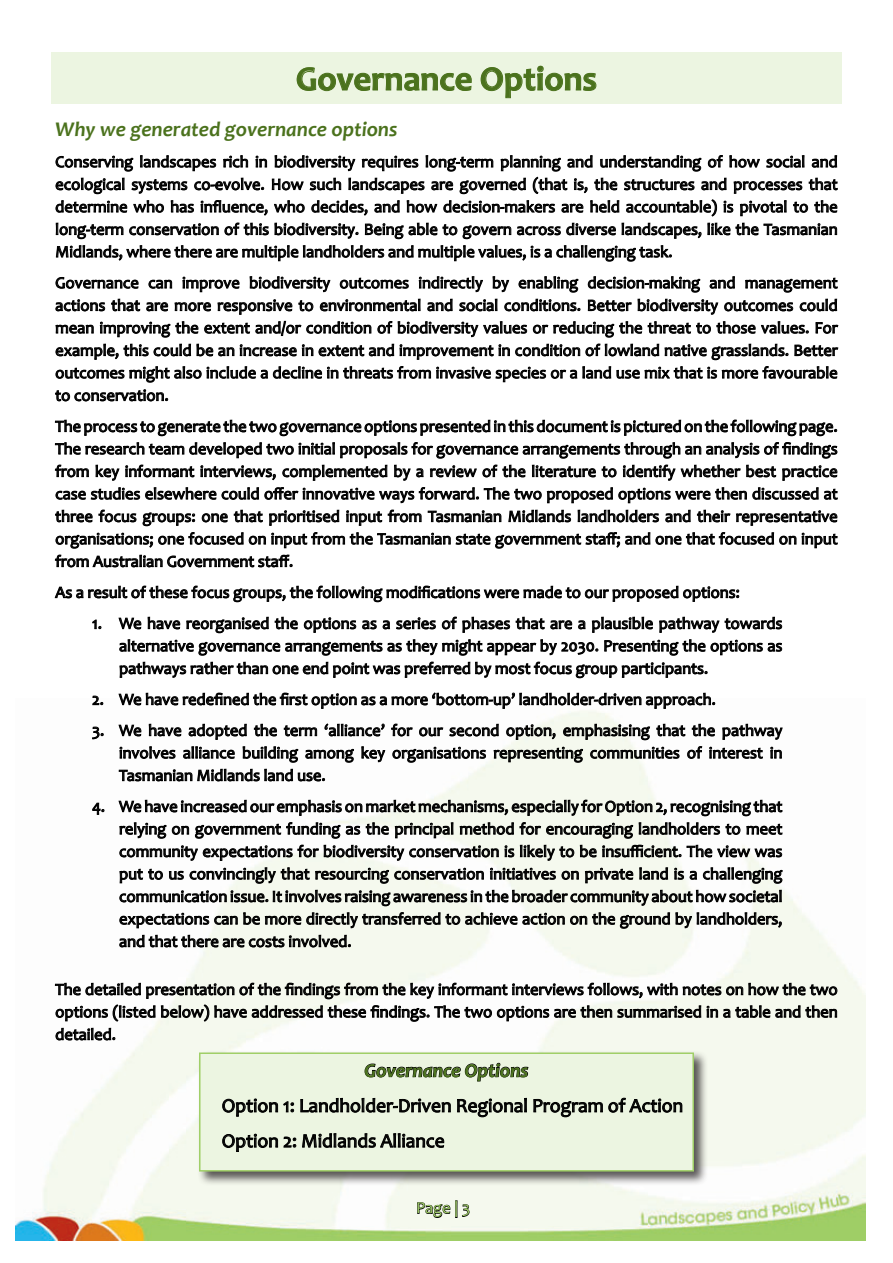
<style>
.page{position:relative;width:893px;height:1263px;background:#fff}
.page>*{position:absolute;margin:0;border:0;box-sizing:border-box;transform-origin:0 0}
.t1{font:700 34.5px "Candara";color:#4b721d}
.t2{font:italic 700 21px "Candara";color:#4b721d}
.t3{font:19.5px/35.2px "Candara";color:#000}
.t4{font:italic 700 19.5px "Candara";color:#4b721d}
.t5{font:16.5px/22.5px "Candara";color:#000;text-align:justify}
.t6{font:16.5px "Candara";color:#a0cf67}
</style>
<div class="page">
<img style="left:16px;top:702px;width:849px;height:539px">
<svg style="left:417px;top:1200px;width:53px;height:18px"></svg>
<div style="left:197px;top:1050px;width:511px;height:136px;background:#231f20;opacity:.75"></div>
<div style="left:200px;top:1053px;width:493px;height:118px;background:#ecf5e1"></div>
<svg style="left:364px;top:1062px;width:165px;height:20px"></svg>
<svg style="left:222px;top:1098px;width:72px;height:19px"></svg>
<svg style="left:300px;top:1098px;width:151px;height:15px"></svg>
<svg style="left:457px;top:1098px;width:70px;height:19px"></svg>
<svg style="left:533px;top:1097px;width:150px;height:20px"></svg>
<svg style="left:222px;top:1133px;width:222px;height:19px"></svg>
<div style="left:199px;top:1052px;width:495px;height:119px;border:2px solid #a0cf67"></div>
<svg style="left:55px;top:155px;width:783px;height:84px"></svg>
<svg style="left:56px;top:245px;width:616px;height:17px"></svg>
<svg style="left:55px;top:277px;width:84px;height:12px"></svg>
<svg style="left:55px;top:299px;width:50px;height:13px"></svg>
<svg style="left:111px;top:298px;width:29px;height:14px"></svg>
<svg style="left:146px;top:276px;width:435px;height:39px"></svg>
<svg style="left:588px;top:276px;width:250px;height:39px"></svg>
<svg style="left:55px;top:321px;width:783px;height:39px"></svg>
<svg style="left:55px;top:366px;width:783px;height:17px"></svg>
<svg style="left:55px;top:389px;width:113px;height:13px"></svg>
<svg style="left:55px;top:419px;width:782px;height:17px"></svg>
<svg style="left:55px;top:442px;width:783px;height:39px"></svg>
<svg style="left:55px;top:487px;width:783px;height:16px"></svg>
<svg style="left:55px;top:509px;width:140px;height:17px"></svg>
<svg style="left:202px;top:513px;width:26px;height:10px"></svg>
<svg style="left:234px;top:509px;width:29px;height:14px"></svg>
<svg style="left:269px;top:509px;width:71px;height:17px"></svg>
<svg style="left:346px;top:509px;width:156px;height:17px"></svg>
<svg style="left:508px;top:509px;width:63px;height:14px"></svg>
<svg style="left:577px;top:509px;width:82px;height:14px"></svg>
<svg style="left:665px;top:509px;width:26px;height:14px"></svg>
<svg style="left:697px;top:509px;width:141px;height:17px"></svg>
<svg style="left:55px;top:532px;width:783px;height:36px"></svg>
<svg style="left:55px;top:585px;width:684px;height:17px"></svg>
<svg style="left:92px;top:619px;width:10px;height:10px"></svg>
<svg style="left:118px;top:616px;width:62px;height:14px"></svg>
<svg style="left:186px;top:616px;width:112px;height:17px"></svg>
<svg style="left:304px;top:617px;width:86px;height:16px"></svg>
<svg style="left:396px;top:617px;width:40px;height:13px"></svg>
<svg style="left:442px;top:616px;width:130px;height:17px"></svg>
<svg style="left:578px;top:620px;width:8px;height:10px"></svg>
<svg style="left:592px;top:616px;width:61px;height:17px"></svg>
<svg style="left:659px;top:616px;width:123px;height:17px"></svg>
<svg style="left:119px;top:639px;width:663px;height:39px"></svg>
<svg style="left:92px;top:695px;width:12px;height:10px"></svg>
<svg style="left:118px;top:692px;width:597px;height:17px"></svg>
<svg style="left:92px;top:726px;width:12px;height:14px"></svg>
<svg style="left:118px;top:724px;width:24px;height:13px"></svg>
<svg style="left:149px;top:723px;width:33px;height:14px"></svg>
<svg style="left:188px;top:723px;width:59px;height:17px"></svg>
<svg style="left:254px;top:723px;width:23px;height:14px"></svg>
<svg style="left:284px;top:725px;width:33px;height:12px"></svg>
<svg style="left:324px;top:723px;width:61px;height:14px"></svg>
<svg style="left:391px;top:723px;width:22px;height:14px"></svg>
<svg style="left:419px;top:727px;width:24px;height:10px"></svg>
<svg style="left:449px;top:723px;width:50px;height:14px"></svg>
<svg style="left:506px;top:724px;width:50px;height:16px"></svg>
<svg style="left:563px;top:723px;width:87px;height:17px"></svg>
<svg style="left:656px;top:723px;width:59px;height:14px"></svg>
<svg style="left:722px;top:723px;width:61px;height:17px"></svg>
<svg style="left:361px;top:746px;width:24px;height:16px"></svg>
<svg style="left:392px;top:746px;width:94px;height:17px"></svg>
<svg style="left:493px;top:746px;width:90px;height:17px"></svg>
<svg style="left:590px;top:746px;width:90px;height:13px"></svg>
<svg style="left:687px;top:746px;width:15px;height:13px"></svg>
<svg style="left:709px;top:746px;width:54px;height:13px"></svg>
<svg style="left:770px;top:746px;width:12px;height:13px"></svg>
<svg style="left:118px;top:746px;width:236px;height:36px"></svg>
<svg style="left:92px;top:802px;width:13px;height:13px"></svg>
<svg style="left:118px;top:799px;width:665px;height:17px"></svg>
<svg style="left:119px;top:822px;width:664px;height:39px"></svg>
<svg style="left:119px;top:867px;width:664px;height:39px"></svg>
<svg style="left:119px;top:912px;width:663px;height:36px"></svg>
<svg style="left:55px;top:982px;width:783px;height:59px"></svg>
<div style="left:51px;top:52px;width:791px;height:51px;background:#ecf5e1"></div>
<svg style="left:296px;top:67px;width:176px;height:24px"></svg>
<svg style="left:480px;top:66px;width:117px;height:32px"></svg>
<h1 class="t1" style="left:296px;top:57px;width:303px">Governance Options</h1>
<p class="t2" style="left:55px;top:116px;width:344px">Why we generated governance options</p>
<p class="t5" style="left:55px;top:150px;width:784px">Conserving landscapes rich in biodiversity requires long-term planning and understanding of how social and ecological systems co-evolve. How such landscapes are governed (that is, the structures and processes that determine who has influence, who decides, and how decision-makers are held accountable) is pivotal to the long-term conservation of this biodiversity. Being able to govern across diverse landscapes, like the Tasmanian Midlands, where there are multiple landholders and multiple values, is a challenging task.</p>
<p class="t5" style="left:55px;top:271px;width:784px">Governance can improve biodiversity outcomes indirectly by enabling decision-making and management actions that are more responsive to environmental and social conditions. Better biodiversity outcomes could mean improving the extent and/or condition of biodiversity values or reducing the threat to those values. For example, this could be an increase in extent and improvement in condition of lowland native grasslands. Better outcomes might also include a decline in threats from invasive species or a land use mix that is more favourable to conservation.</p>
<p class="t5" style="left:55px;top:415px;width:784px">The process to generate the two governance options presented in this document is pictured on the following page.<br>The research team developed two initial proposals for governance arrangements through an analysis of findings from key informant interviews, complemented by a review of the literature to identify whether best practice case studies elsewhere could offer innovative ways forward. The two proposed options were then discussed at three focus groups: one that prioritised input from Tasmanian Midlands landholders and their representative organisations; one focused on input from the Tasmanian state government staff; and one that focused on input from Australian Government staff.</p>
<p class="t5" style="left:55px;top:581px;width:686px">As a result of these focus groups, the following modifications were made to our proposed options:</p>
<p class="t5" style="left:119px;top:612px;width:665px;text-indent:-27px">1. We have reorganised the options as a series of phases that are a plausible pathway towards alternative governance arrangements as they might appear by 2030. Presenting the options as pathways rather than one end point was preferred by most focus group participants.</p>
<p class="t5" style="left:92px;top:688px;width:625px">2. We have redefined the first option as a more ‘bottom-up’ landholder-driven approach.</p>
<p class="t5" style="left:119px;top:719px;width:665px;text-indent:-27px">3. We have adopted the term ‘alliance’ for our second option, emphasising that the pathway involves alliance building among key organisations representing communities of interest in Tasmanian Midlands land use.</p>
<p class="t5" style="left:119px;top:795px;width:665px;text-indent:-27px">4. We have increased our emphasis on market mechanisms, especially for Option 2, recognising that relying on government funding as the principal method for encouraging landholders to meet community expectations for biodiversity conservation is likely to be insufficient. The view was put to us convincingly that resourcing conservation initiatives on private land is a challenging communication issue. It involves raising awareness in the broader community about how societal expectations can be more directly transferred to achieve action on the ground by landholders, and that there are costs involved.</p>
<p class="t5" style="left:55px;top:978px;width:784px">The detailed presentation of the findings from the key informant interviews follows, with notes on how the two options (listed below) have addressed these findings. The two options are then summarised in a table and then detailed.</p>
<p class="t4" style="left:365px;top:1058px;width:165px">Governance Options</p>
<p class="t3" style="left:222px;top:1088px;width:463px">Option 1: Landholder-Driven Regional Program of Action<br>Option 2: Midlands Alliance</p>
<p class="t6" style="left:416px;top:1197px;width:55px">Page | 3</p>
</div>
